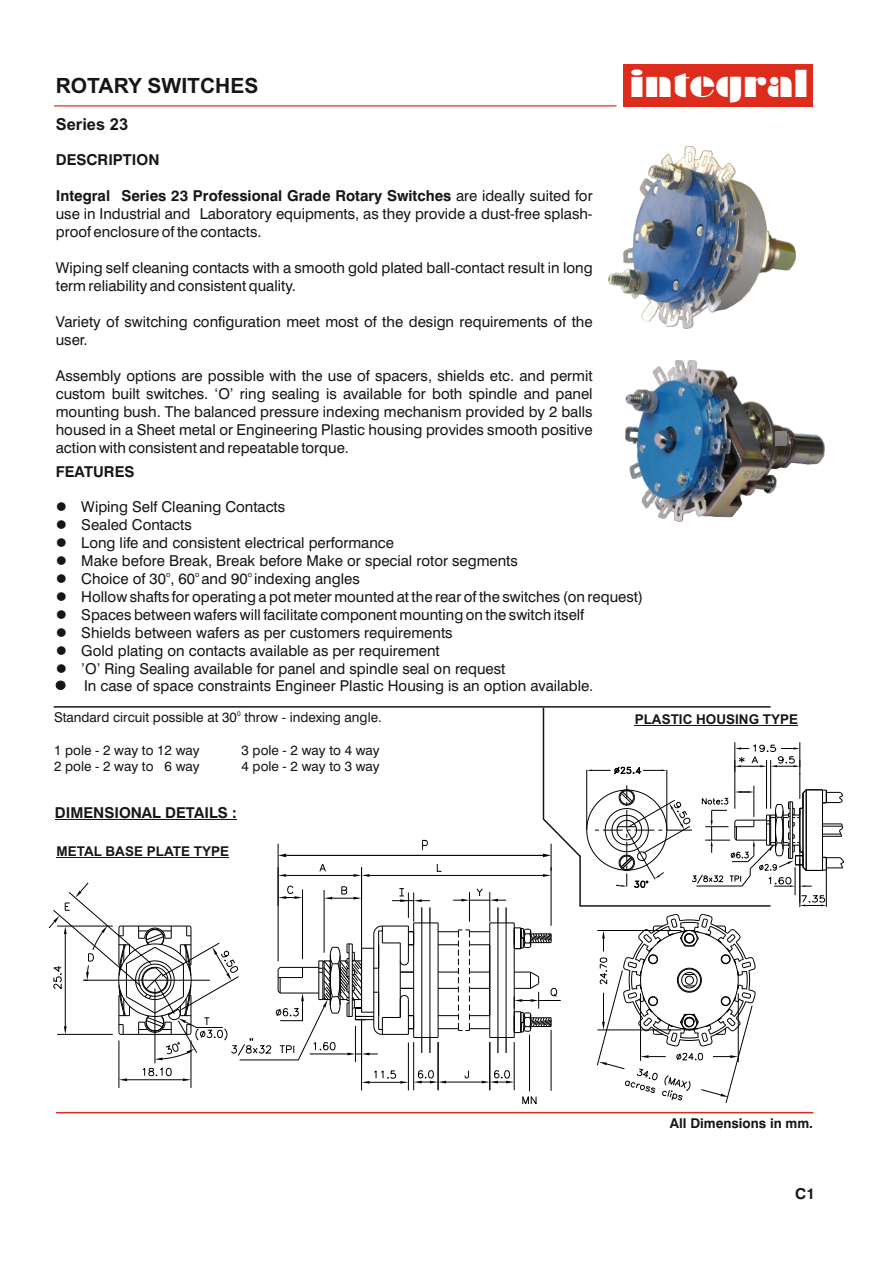
<style>
.page{position:relative;width:893px;height:1263px;background:#fff}
.page>*{position:absolute;margin:0;border:0;box-sizing:border-box;transform-origin:0 0}
.t1{font:35.55px "Braggadocio";color:#fff}
.t2{font:700 21px "Arial";color:#151616}
.t3{font:700 16.5px "Arial";color:#151616}
.t4{font:15px/18px "Swiss 721 BT";color:#151616;text-align:justify}
.t5{font:700 15px "Swiss 721 BT";color:#151616}
.t6{font:13.5px "Swiss 721 BT";color:#151616}
.t7{font:700 13.5px "Arial";color:#151616}
.t8{font:700 13.5px "Swiss 721 BT";color:#151616}
.t9{font:7.5px "Swiss 721 BT";color:#151616}
.t10{font:6.75px "Swiss 721 BT";color:#151616}
.s1{font-weight:700}
</style>
<div class="page">
<hr style="left:54px;top:105px;width:562px;height:2px;background:#dd2b1c">
<div style="left:623px;top:64px;width:189px;height:43px;background:#dd2b1c"></div>
<hr style="left:56px;top:1112px;width:757px;height:1px;background:#dd2b1c">
<img style="left:626px;top:361px;width:199px;height:160px">
<img style="left:608px;top:146px;width:188px;height:182px">
<img style="left:775px;top:432px;width:12px;height:14px">
<svg style="left:48px;top:706px;width:796px;height:399px"></svg>
<div style="left:56px;top:681px;width:9px;height:9px;background:#151616;border:1px solid #151616;border-radius:50%"></div>
<h1 class="t1" style="left:629px;top:69px;width:181px">integral</h1>
<h2 class="t2" style="left:56px;top:78px;width:204px">ROTARY SWITCHES</h2>
<p class="t3" style="left:56px;top:118px;width:74px">Series 23</p>
<p class="t5" style="left:56px;top:154px;width:105px">DESCRIPTION</p>
<p class="t4" style="left:56px;top:188px;width:538px"><span class="s1">Integral Series 23 Professional Grade Rotary Switches</span> are ideally suited for use in Industrial and Laboratory equipments, as they provide a dust-free splash&shy;proof enclosure of the contacts.</p>
<p class="t4" style="left:56px;top:260px;width:538px">Wiping self cleaning contacts with a smooth gold plated ball-contact result in long term reliability and consistent quality.</p>
<p class="t4" style="left:56px;top:314px;width:538px">Variety of switching configuration meet most of the design requirements of the user.</p>
<p class="t4" style="left:56px;top:368px;width:538px">Assembly options are possible with the use of spacers, shields etc. and permit custom built switches. ‘O’ ring sealing is available for both spindle and panel mounting bush. The balanced pressure indexing mechanism provided by 2 balls housed in a Sheet metal or Engineering Plastic housing provides smooth positive action with consistent and repeatable torque.</p>
<p class="t5" style="left:56px;top:466px;width:80px">FEATURES</p>
<p class="t4" style="left:56px;top:499px;width:231px">● Wiping Self Cleaning Contacts</p>
<p class="t4" style="left:56px;top:517px;width:138px">● Sealed Contacts</p>
<p class="t4" style="left:56px;top:535px;width:340px">● Long life and consistent electrical performance</p>
<p class="t4" style="left:56px;top:553px;width:464px">● Make before Break, Break before Make or special rotor segments</p>
<p class="t9" style="left:166px;top:571px;width:6px">o</p>
<p class="t9" style="left:195px;top:571px;width:6px">o</p>
<p class="t9" style="left:248px;top:571px;width:6px">o</p>
<p class="t4" style="left:56px;top:571px;width:305px">● Choice of 30 , 60 and 90 indexing angles</p>
<p class="t4" style="left:56px;top:589px;width:589px">● Hollow shafts for operating a pot meter mounted at the rear of the switches (on request)</p>
<p class="t4" style="left:56px;top:607px;width:530px">● Spaces between wafers will facilitate component mounting on the switch itself</p>
<p class="t4" style="left:56px;top:625px;width:398px">● Shields between wafers as per customers requirements</p>
<p class="t4" style="left:56px;top:643px;width:386px">● Gold plating on contacts available as per requirement</p>
<p class="t4" style="left:56px;top:661px;width:451px">● ’O’ Ring Sealing available for panel and spindle seal on request</p>
<p class="t4" style="left:84px;top:678px;width:511px">In case of space constraints Engineer Plastic Housing is an option available.</p>
<p class="t10" style="left:237px;top:710px;width:5px">0</p>
<p class="t6" style="left:54px;top:712px;width:329px">Standard circuit possible at 30 throw - indexing angle.</p>
<p class="t6" style="left:54px;top:744px;width:147px">1 pole - 2 way to 12 way</p>
<p class="t6" style="left:242px;top:744px;width:140px">3 pole - 2 way to 4 way</p>
<p class="t6" style="left:54px;top:761px;width:147px">2 pole - 2 way to 6 way</p>
<p class="t6" style="left:242px;top:761px;width:140px">4 pole - 2 way to 3 way</p>
<p class="t5" style="left:55px;top:806px;width:183px">DIMENSIONAL DETAILS :</p>
<p class="t7" style="left:56px;top:846px;width:174px">METAL BASE PLATE TYPE</p>
<p class="t7" style="left:635px;top:714px;width:165px">PLASTIC HOUSING TYPE</p>
<p class="t8" style="left:670px;top:1118px;width:145px">All Dimensions in mm.</p>
<p class="t5" style="left:795px;top:1187px;width:21px">C1</p>
</div>
